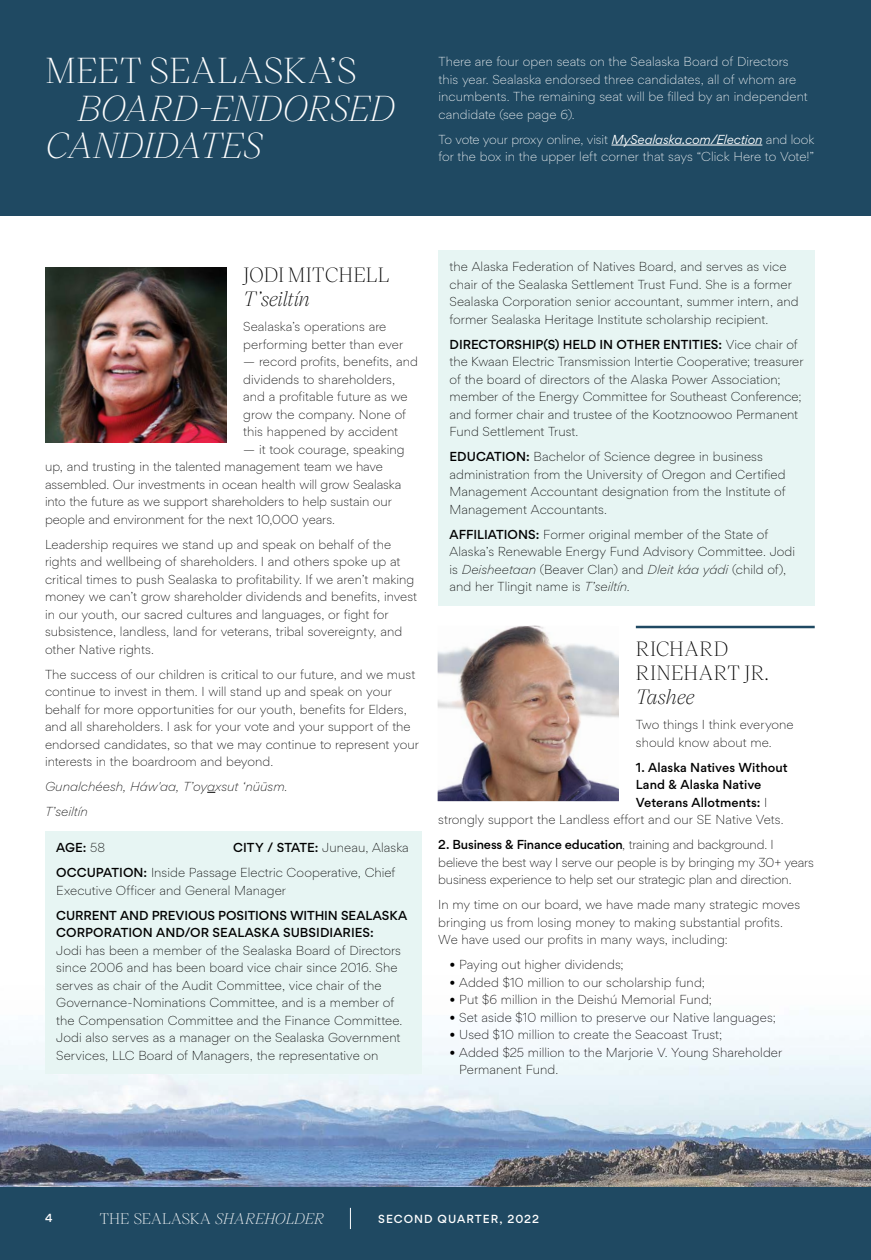
<style>
.page{position:relative;width:871px;height:1260px;background:#fff}
.page>*{position:absolute;margin:0;border:0;box-sizing:border-box;transform-origin:0 0}
.t1{font:italic 300 35px "Victor Serif";letter-spacing:-.01em;color:#fff}
.t2{font:300 35px "Victor Serif";color:#fff}
.t3{font:300 20px/24px "Victor Serif";letter-spacing:.005em;color:#000}
.t4{font:300 15px "Victor Serif";letter-spacing:-.015em;color:#fff}
.t5{font:300 12.5px/17.5px "Gordita";letter-spacing:.005em;color:#000}
.t6{font:300 12.5px/17.5px "Gordita";letter-spacing:.005em;color:#fff}
.t7{font:300 12.5px/17.5px "Gordita";letter-spacing:-.015em;color:#000}
.t8{font:500 12.5px "Gordita";letter-spacing:.005em;color:#000}
.t9{font:italic 300 12.5px "Gordita";letter-spacing:.005em;color:#000}
.t10{font:500 11.25px "Gordita";letter-spacing:.09em;color:#fff}
.s1{font-weight:400;font-style:italic}
.s2{font-style:italic}
.s3{font-weight:300}
.s4{font-weight:500}
</style>
<div class="page">
<div style="left:0;top:1187px;width:871px;height:73px;background:#1f4962"></div>
<svg style="left:350px;top:1208px;width:1px;height:21px"></svg>
<div style="left:0;top:0;width:871px;height:216px;background:#1f4962"></div>
<img style="left:0;top:831px;width:871px;height:356px">
<div style="left:45px;top:831px;width:376px;height:36px;background:#e7f5f3"></div>
<div style="left:45px;top:856px;width:376px;height:53px;background:#e7f5f3"></div>
<div style="left:45px;top:898px;width:376px;height:176px;background:#e7f5f3"></div>
<div style="left:438px;top:250px;width:376px;height:88px;background:#e7f5f3"></div>
<div style="left:438px;top:327px;width:376px;height:124px;background:#e7f5f3"></div>
<div style="left:438px;top:440px;width:376px;height:88px;background:#e7f5f3"></div>
<div style="left:438px;top:517px;width:376px;height:89px;background:#e7f5f3"></div>
<hr style="left:636px;top:626px;width:179px;height:2px;background:#1f4962">
<img style="left:45px;top:267px;width:181px;height:176px">
<img style="left:438px;top:626px;width:181px;height:175px">
<hr style="left:611px;top:145px;width:151px;height:1px;background:#fff">
<p class="t2" style="left:45px;top:47px;width:314px">MEET SEALASKA’S</p>
<p class="t1" style="left:77px;top:84px;width:319px">BOARD-ENDORSED</p>
<p class="t1" style="left:45px;top:122px;width:219px">CANDIDATES</p>
<p class="t6" style="left:438px;top:53px;width:371px">There are four open seats on the Sealaska Board of Directors this year. Sealaska endorsed three candidates, all of whom are incumbents. The remaining seat will be filled by an independent candidate (see page 6).</p>
<p class="t6" style="left:438px;top:130px;width:377px">To vote your proxy online, visit <span class="s1">MySealaska.com/Election</span> and look for the box in the upper left corner that says “Click Here to Vote!”</p>
<p class="t3" style="left:243px;top:262px;width:148px">JODI MITCHELL<br><span class="s2">T’seiltín</span></p>
<p class="t5" style="left:243px;top:318px;width:161px">Sealaska’s operations are performing better than ever</p>
<p class="t5" style="left:243px;top:353px;width:176px">— record profits, benefits, and dividends to shareholders, and a profitable future as we grow the company. None of this happened by accident</p>
<p class="t5" style="left:45px;top:440px;width:361px;text-indent:198px">— it took courage, speaking up, and trusting in the talented management team we have assembled. Our investments in ocean health will grow Sealaska into the future as we support shareholders to help sustain our people and environment for the next 10,000 years.</p>
<p class="t5" style="left:45px;top:535px;width:374px">Leadership requires we stand up and speak on behalf of the rights and wellbeing of shareholders. I and others spoke up at critical times to push Sealaska to profitability. If we aren’t making money we can’t grow shareholder dividends and benefits, invest in our youth, our sacred cultures and languages, or fight for subsistence, landless, land for veterans, tribal sovereignty, and other Native rights.</p>
<p class="t5" style="left:45px;top:665px;width:375px">The success of our children is critical to our future, and we must continue to invest in them. I will stand up and speak on your behalf for more opportunities for our youth, benefits for Elders, and all shareholders. I ask for your vote and your support of the endorsed candidates, so that we may continue to represent your interests in the boardroom and beyond.</p>
<p class="t9" style="left:45px;top:778px;width:244px">Gunalchéesh, Háw'aa, T’oyaxsut ‘nüüsm.</p>
<p class="t9" style="left:45px;top:803px;width:44px">T’seiltín</p>
<p class="t8" style="left:56px;top:839px;width:50px">AGE: <span class="s3">58</span></p>
<p class="t5" style="left:233px;top:839px;width:177px"><span class="s4">CITY / STATE:</span> Juneau, Alaska</p>
<p class="t5" style="left:56px;top:863px;width:341px"><span class="s4">OCCUPATION:</span> Inside Passage Electric Cooperative, Chief<br>Executive Officer and General Manager</p>
<p class="t5" style="left:56px;top:906px;width:353px"><span class="s4">CURRENT AND PREVIOUS POSITIONS WITHIN SEALASKA CORPORATION AND/OR SEALASKA SUBSIDIARIES:<br></span>Jodi has been a member of the Sealaska Board of Directors since 2006 and has been board vice chair since 2016. She serves as chair of the Audit Committee, vice chair of the Governance-Nominations Committee, and is a member of the Compensation Committee and the Finance Committee.<br>Jodi also serves as a manager on the Sealaska Government Services, LLC Board of Managers, the representative on</p>
<p class="t5" style="left:449px;top:258px;width:351px">the Alaska Federation of Natives Board, and serves as vice chair of the Sealaska Settlement Trust Fund. She is a former Sealaska Corporation senior accountant, summer intern, and former Sealaska Heritage Institute scholarship recipient.</p>
<p class="t5" style="left:449px;top:335px;width:355px"><span class="s4">DIRECTORSHIP(S) HELD IN OTHER ENTITIES:</span> Vice chair of the Kwaan Electric Transmission Intertie Cooperative; treasurer of the board of directors of the Alaska Power Association; member of the Energy Committee for Southeast Conference; and former chair and trustee of the Kootznoowoo Permanent Fund Settlement Trust.</p>
<p class="t5" style="left:449px;top:448px;width:338px"><span class="s4">EDUCATION:</span> Bachelor of Science degree in business administration from the University of Oregon and Certified Management Accountant designation from the Institute of Management Accountants.</p>
<p class="t5" style="left:449px;top:525px;width:347px"><span class="s4">AFFILIATIONS:</span> Former original member of the State of Alaska’s Renewable Energy Fund Advisory Committee. Jodi is <span class="s2">Deisheetaan</span> (Beaver Clan) and <span class="s2">Dleit káa yádi</span> (child of), and her Tlingit name is <span class="s2">T’seiltín</span>.</p>
<p class="t3" style="left:636px;top:636px;width:134px">RICHARD<br>RINEHART JR.<br><span class="s2">Tashee</span></p>
<p class="t5" style="left:636px;top:716px;width:159px">Two things I think everyone should know about me.</p>
<p class="t8" style="left:636px;top:759px;width:154px">1. Alaska Natives Without</p>
<p class="t8" style="left:636px;top:776px;width:127px">Land &amp; Alaska Native</p>
<p class="t8" style="left:636px;top:794px;width:133px">Veterans Allotments: <span class="s3">I</span></p>
<p class="t5" style="left:438px;top:811px;width:347px">strongly support the Landless effort and our SE Native Vets.</p>
<p class="t7" style="left:438px;top:835px;width:377px"><span class="s4">2. Business &amp; Finance education</span>, training and background. I believe the best way I serve our people is by bringing my 30+ years business experience to help set our strategic plan and direction.</p>
<p class="t5" style="left:438px;top:895px;width:363px">In my time on our board, we have made many strategic moves bringing us from losing money to making substantial profits.<br>We have used our profits in many ways, including:</p>
<p class="t5" style="left:449px;top:955px;width:176px">• Paying out higher dividends;</p>
<p class="t5" style="left:449px;top:973px;width:257px">• Added $10 million to our scholarship fund;</p>
<p class="t5" style="left:449px;top:990px;width:264px">• Put $6 million in the Deishú Memorial Fund;</p>
<p class="t5" style="left:449px;top:1008px;width:328px">• Set aside $10 million to preserve our Native languages;</p>
<p class="t5" style="left:449px;top:1025px;width:274px">• Used $10 million to create the Seacoast Trust;</p>
<p class="t5" style="left:459px;top:1043px;width:324px;text-indent:-10px">• Added $25 million to the Marjorie V. Young Shareholder<br>Permanent Fund.</p>
<p class="t10" style="left:45px;top:1211px;width:9px">4</p>
<p class="t4" style="left:100px;top:1208px;width:226px">THE SEALASKA <span class="s2">SHAREHOLDER</span></p>
<p class="t10" style="left:378px;top:1211px;width:162px">SECOND QUARTER, 2022</p>
</div>
